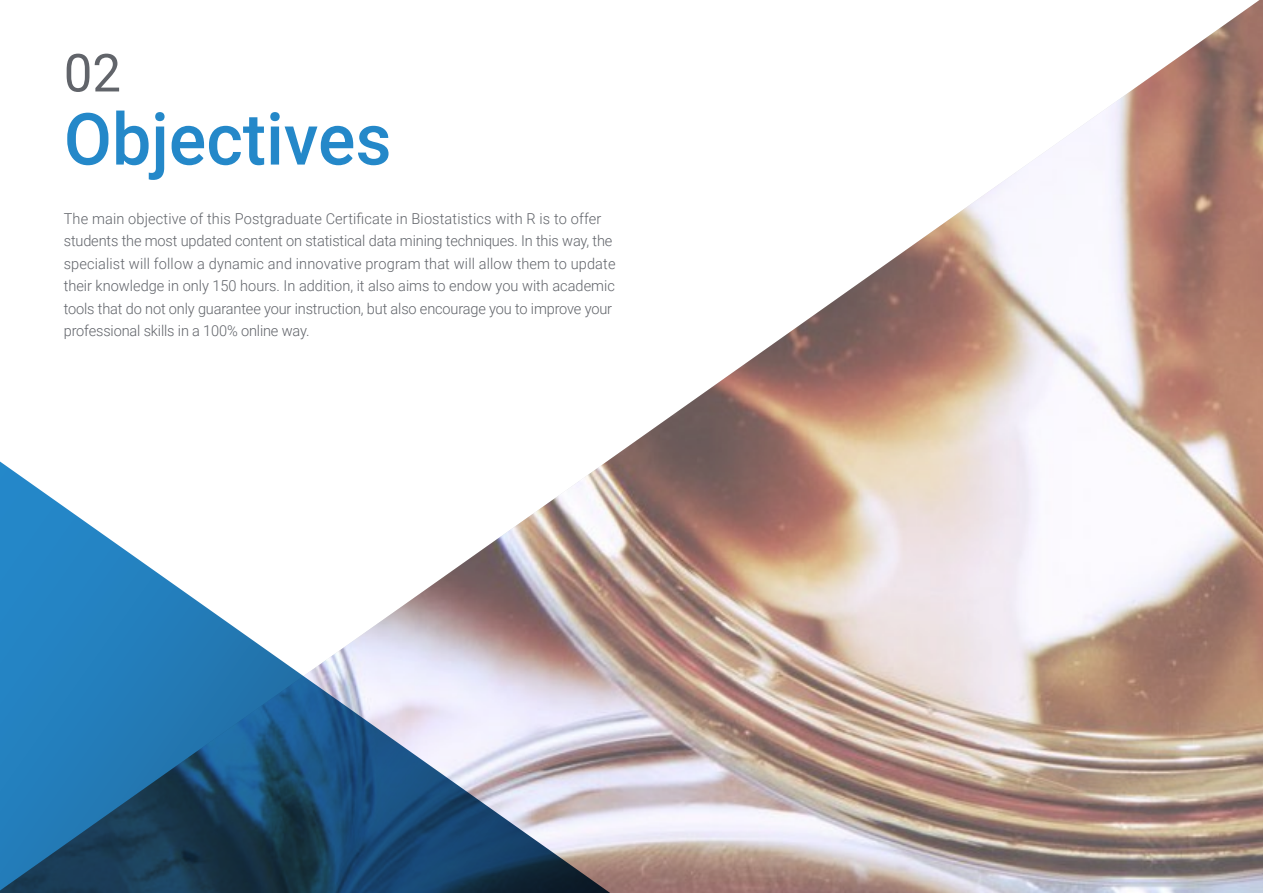
<style>
.page{position:relative;width:1263px;height:893px;background:#fff}
.page>*{position:absolute;margin:0;border:0;box-sizing:border-box;transform-origin:0 0}
.t1{font:500 72px "Roboto";color:#2488c9}
.t2{font:52.5px "Roboto";color:#61646a}
.t3{font:300 15px/22.5px "Roboto";color:#61646a}
</style>
<div class="page">
<img style="left:629px;top:0;width:634px;height:893px">
<svg style="left:0;top:446px;width:640px;height:447px"></svg>
<h2 class="t2" style="left:64px;top:36px;width:59px">02</h2>
<h1 class="t1" style="left:64px;top:89px;width:329px">Objectives</h1>
<p class="t3" style="left:64px;top:207px;width:553px">The main objective of this Postgraduate Certificate in Biostatistics with R is to offer students the most updated content on statistical data mining techniques. In this way, the specialist will follow a dynamic and innovative program that will allow them to update their knowledge in only 150 hours. In addition, it also aims to endow you with academic tools that do not only guarantee your instruction, but also encourage you to improve your professional skills in a 100% online way.</p>
</div>
